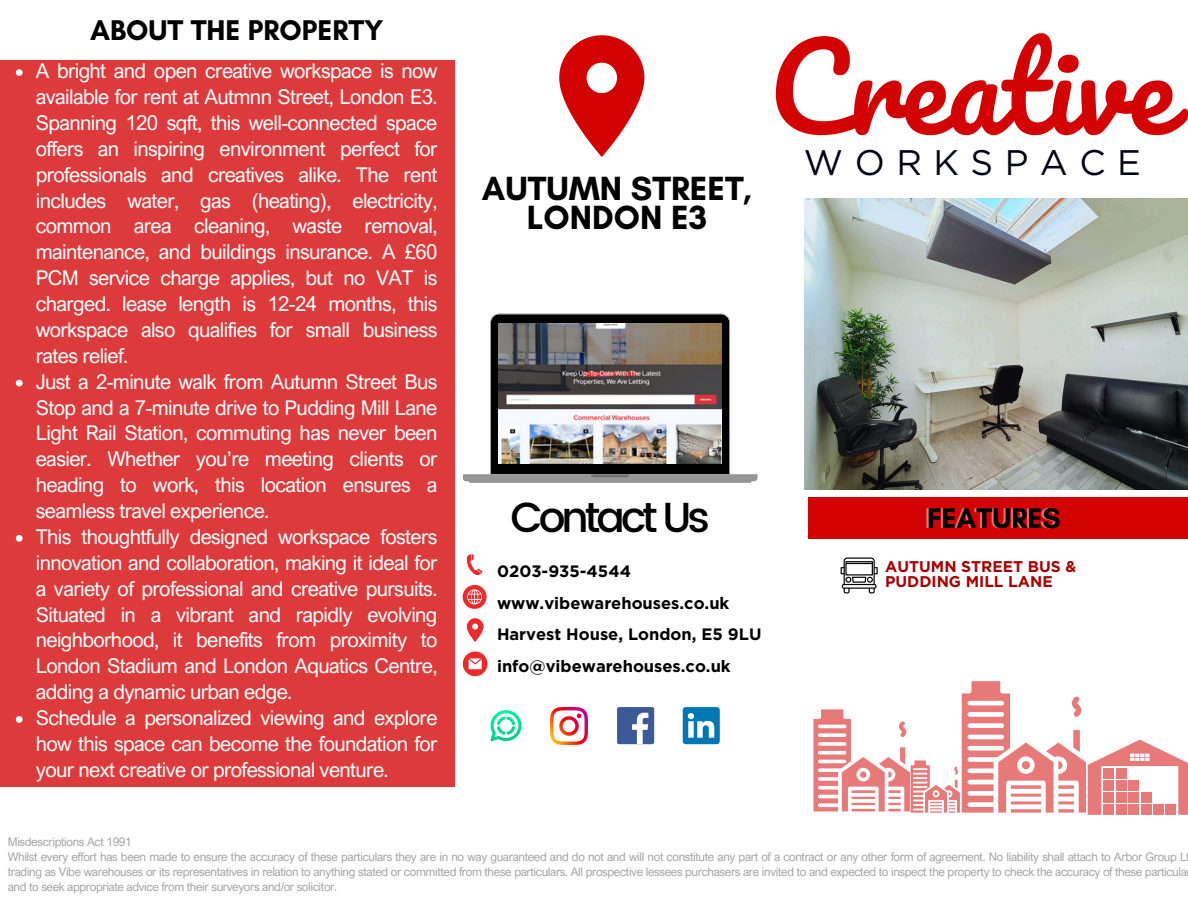
<style>
.page{position:relative;width:1188px;height:918px;background:#fff}
.page>*{position:absolute;margin:0;border:0;box-sizing:border-box;transform-origin:0 0}
.t1{font:116.25px "Pacifico";color:#d40303}
.t2{font:500 42px "Poppins";letter-spacing:-.095em;color:#000}
.t3{font:35.55px "Gotham";letter-spacing:.325em;color:#010212}
.t4{font:700 34.2px/28.5px "Glacial Indifference";color:#000;text-align:center}
.t5{font:700 29.1px "Glacial Indifference";color:#000}
.t6{font:20.4px/25.8px "Arial Nova";letter-spacing:-.03em;color:#fff;text-align:justify}
.t7{font:700 16.5px "Gotham";color:#000}
.t8{font:700 15.45px/14.7px "Gotham";color:#a80000}
.t9{font:11.85px/14.7px "Arial Nova";letter-spacing:-.03em;color:#a6a6a6}
</style>
<div class="page">
<div style="left:808px;top:497px;width:380px;height:41px;background:#d40303"></div>
<div style="left:0;top:60px;width:455px;height:727px;background:#dd3b3b"></div>
<svg style="left:559px;top:35px;width:85px;height:122px"></svg>
<svg style="left:813px;top:681px;width:375px;height:134px"></svg>
<div style="left:1104px;top:768px;width:10px;height:10px;background:#e87979"></div>
<div style="left:1116px;top:768px;width:10px;height:10px;background:#e87979"></div>
<div style="left:1104px;top:780px;width:10px;height:10px;background:#e87979"></div>
<div style="left:1116px;top:780px;width:10px;height:10px;background:#e87979"></div>
<div style="left:1129px;top:780px;width:10px;height:10px;background:#e87979"></div>
<div style="left:1104px;top:792px;width:10px;height:11px;background:#e87979"></div>
<div style="left:1116px;top:792px;width:10px;height:11px;background:#e87979"></div>
<div style="left:1129px;top:792px;width:10px;height:11px;background:#e87979"></div>
<div style="left:1141px;top:792px;width:10px;height:11px;background:#e87979"></div>
<div style="left:1104px;top:805px;width:10px;height:10px;background:#e87979"></div>
<div style="left:1116px;top:805px;width:10px;height:10px;background:#e87979"></div>
<div style="left:1129px;top:805px;width:10px;height:10px;background:#e87979"></div>
<div style="left:1141px;top:805px;width:10px;height:10px;background:#e87979"></div>
<div style="left:1153px;top:805px;width:11px;height:10px;background:#e87979"></div>
<div style="left:1166px;top:805px;width:10px;height:10px;background:#e87979"></div>
<svg style="left:16px;top:69px;width:7px;height:7px"></svg>
<svg style="left:16px;top:380px;width:7px;height:6px"></svg>
<svg style="left:16px;top:535px;width:7px;height:7px"></svg>
<svg style="left:16px;top:716px;width:7px;height:7px"></svg>
<img style="left:551px;top:707px;width:37px;height:37px">
<div style="left:617px;top:707px;width:37px;height:37px;background:#3d5a98;border-radius:2px"></div>
<svg style="left:632px;top:713px;width:16px;height:31px"></svg>
<svg style="left:683px;top:707px;width:37px;height:37px"></svg>
<svg style="left:490px;top:710px;width:31px;height:31px"></svg>
<svg style="left:463px;top:313px;width:294px;height:168px"></svg>
<svg style="left:469px;top:314px;width:283px;height:169px"></svg>
<img style="left:498px;top:324px;width:224px;height:140px">
<svg style="left:841px;top:558px;width:37px;height:36px"></svg>
<svg style="left:467px;top:554px;width:15px;height:22px"></svg>
<svg style="left:463px;top:585px;width:23px;height:24px"></svg>
<svg style="left:467px;top:618px;width:16px;height:24px"></svg>
<svg style="left:463px;top:652px;width:24px;height:24px"></svg>
<img style="left:805px;top:198px;width:383px;height:291px">
<p class="t5" style="left:90px;top:13px;width:295px">ABOUT THE PROPERTY</p>
<p class="t6" style="left:36px;top:58px;width:403px">A bright and open creative workspace is now available for rent at Autmnn Street, London E3.<br>Spanning 120 sqft, this well-connected space offers an inspiring environment perfect for professionals and creatives alike. The rent includes water, gas (heating), electricity, common area cleaning, waste removal, maintenance, and buildings insurance. A £60<br>PCM service charge applies, but no VAT is charged. lease length is 12-24 months, this workspace also qualifies for small business rates relief.</p>
<p class="t6" style="left:36px;top:368px;width:403px">Just a 2-minute walk from Autumn Street Bus Stop and a 7-minute drive to Pudding Mill Lane Light Rail Station, commuting has never been easier. Whether you’re meeting clients or heading to work, this location ensures a seamless travel experience.</p>
<p class="t6" style="left:36px;top:523px;width:403px">This thoughtfully designed workspace fosters innovation and collaboration, making it ideal for a variety of professional and creative pursuits.<br>Situated in a vibrant and rapidly evolving neighborhood, it benefits from proximity to London Stadium and London Aquatics Centre, adding a dynamic urban edge.</p>
<h4 class="t6" style="left:36px;top:704px;width:403px">Schedule a personalized viewing and explore how this space can become the foundation for your next creative or professional venture.</h4>
<p class="t4" style="left:482px;top:174px;width:272px">AUTUMN STREET,<br>LONDON E3</p>
<h5 class="t1" style="left:768px;top:27px;width:406px">Creative</h5>
<h1 class="t3" style="left:804px;top:141px;width:339px">WORKSPACE</h1>
<p class="t2" style="left:510px;top:493px;width:201px">Contact Us</p>
<h3 class="t5" style="left:927px;top:500px;width:135px">FEATURES</h3>
<h2 class="t7" style="left:497px;top:561px;width:136px">0203-935-4544</h2>
<h5 class="t7" style="left:497px;top:593px;width:234px">www.vibewarehouses.co.uk</h5>
<p class="t7" style="left:497px;top:624px;width:266px">Harvest House, London, E5 9LU</p>
<p class="t7" style="left:497px;top:656px;width:235px">info@vibewarehouses.co.uk</p>
<p class="t8" style="left:885px;top:559px;width:193px">AUTUMN STREET BUS &amp;<br>PUDDING MILL LANE</p>
<p class="t9" style="left:8px;top:834px;width:1183px">Misdescriptions Act 1991<br>Whilst every effort has been made to ensure the accuracy of these particulars they are in no way guaranteed and do not and will not constitute any part of a contract or any other form of agreement. No liability shall attach to Arbor Group Lt trading as Vibe warehouses or its representatives in relation to anything stated or committed from these particulars. All prospective lessees purchasers are invited to and expected to inspect the property to check the accuracy of these particula and to seek appropriate advice from their surveyors and/or solicitor.</p>
</div>
